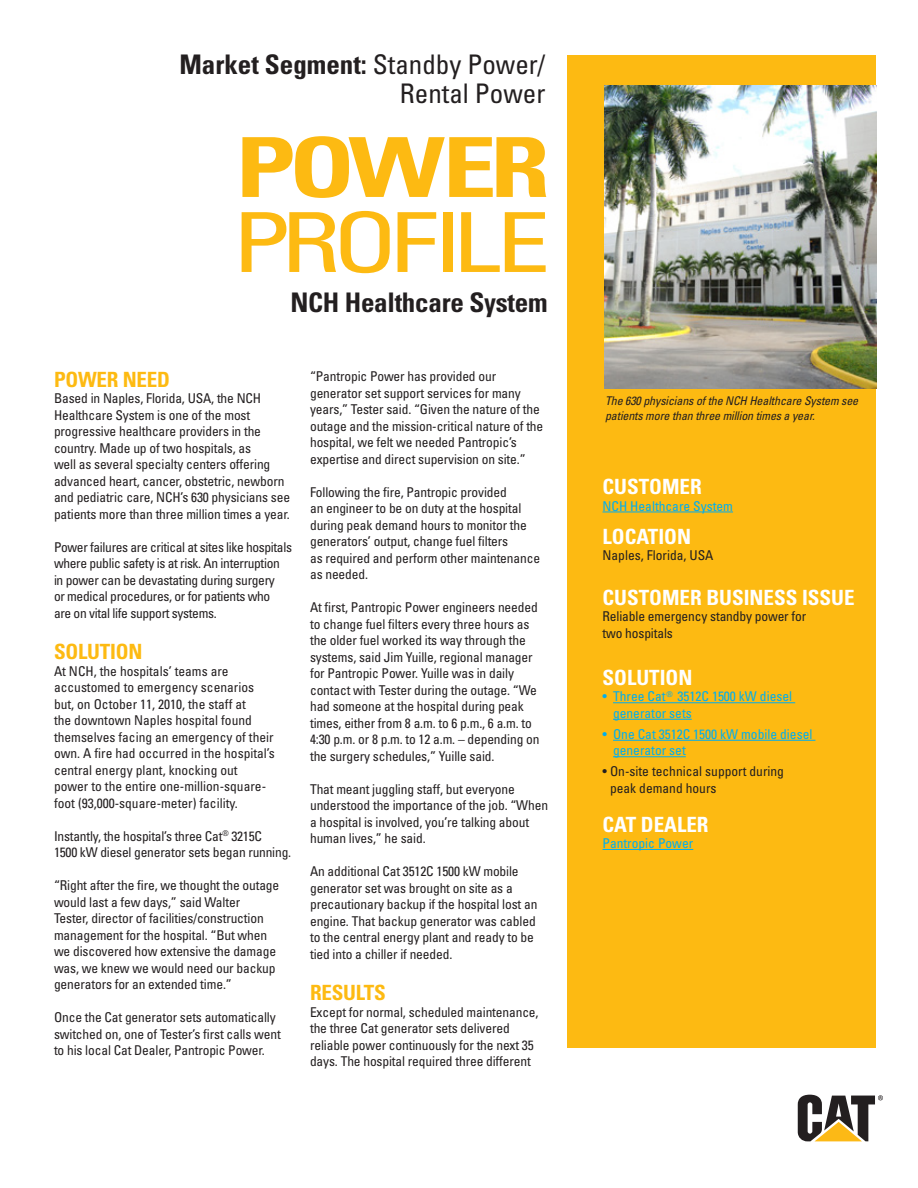
<style>
.page{position:relative;width:918px;height:1188px;background:#fff}
.page>*{position:absolute;margin:0;border:0;box-sizing:border-box;transform-origin:0 0}
.t1{font:condensed 82.8px "Univers LT Std";letter-spacing:-.08em;color:#fdba12;scale:1.3 1}
.t2{font:700 condensed 82.8px "Univers LT Std";letter-spacing:-.06em;color:#fdba12;scale:1.3 1}
.t3{font:condensed 27px/29.4px "Univers LT Std";color:#231f20;text-align:right}
.t4{font:700 condensed 27px "Univers LT Std";letter-spacing:-.01em;color:#231f20}
.t5{font:700 condensed 21px "Univers LT Std";color:#fff}
.t6{font:700 condensed 21px "Univers LT Std";letter-spacing:-.01em;color:#fdba12}
.t7{font:condensed 13.5px/16.5px "Univers LT Std";letter-spacing:-.01em;color:#231f20}
.t8{font:condensed 13.5px/16.5px "Univers LT Std";color:#00aeef}
.t9{font:italic condensed 12px/15px "Univers LT Std";letter-spacing:-.01em;color:#231f20}
.t10{font:condensed 7.8px "Univers LT Std";color:#00aeef}
.s1{font-weight:700}
</style>
<div class="page">
<div style="left:567px;top:55px;width:309px;height:993px;background:#fdba12"></div>
<hr style="left:603px;top:512px;width:130px;height:1px;background:#00aeef">
<hr style="left:613px;top:702px;width:182px;height:1px;background:#00aeef">
<hr style="left:613px;top:719px;width:79px;height:1px;background:#00aeef">
<hr style="left:613px;top:740px;width:202px;height:1px;background:#00aeef">
<hr style="left:613px;top:756px;width:73px;height:1px;background:#00aeef">
<hr style="left:603px;top:849px;width:90px;height:1px;background:#00aeef">
<img style="left:605px;top:85px;width:271px;height:304px">
<svg style="left:798px;top:1095px;width:85px;height:46px"></svg>
<h2 class="t3" style="left:179px;top:49px;width:367px"><span class="s1">MARKET SEGMENT:</span> Standby Power/<br>Rental Power</h2>
<h1 class="t2" style="left:236px;top:117px;width:243px">POWER</h1>
<h1 class="t1" style="left:232px;top:190px;width:246px">PROFILE</h1>
<h2 class="t4" style="left:290px;top:286px;width:259px">NCH HEALTHCARE SYSTEM</h2>
<h3 class="t6" style="left:54px;top:366px;width:117px">POWER NEED</h3>
<p class="t7" style="left:54px;top:390px;width:238px">Based in Naples, Florida, USA, the NCH Healthcare System is one of the most progressive healthcare providers in the country. Made up of two hospitals, as<br>well as several specialty centers offering advanced heart, cancer, obstetric, newborn and pediatric care, NCH’s 630 physicians see patients more than three million times a year.</p>
<p class="t7" style="left:54px;top:538px;width:240px">Power failures are critical at sites like hospitals where public safety is at risk. An interruption in power can be devastating during surgery<br>or medical procedures, or for patients who<br>are on vital life support systems.</p>
<h3 class="t6" style="left:54px;top:639px;width:90px">SOLUTION</h3>
<p class="t7" style="left:54px;top:663px;width:222px">At NCH, the hospitals’ teams are accustomed to emergency scenarios but, on October 11, 2010, the staff at<br>the downtown Naples hospital found themselves facing an emergency of their own. A fire had occurred in the hospital’s central energy plant, knocking out power to the entire one-million-square&shy;foot (93,000-square-meter) facility.</p>
<p class="t7" style="left:54px;top:828px;width:239px">Instantly, the hospital’s three Cat<sup>®</sup> 3215C<br>1500 kW diesel generator sets began running.</p>
<p class="t7" style="left:54px;top:877px;width:227px">“Right after the fire, we thought the outage would last a few days,” said Walter<br>Tester, director of facilities/construction management for the hospital. “But when we discovered how extensive the damage was, we knew we would need our backup generators for an extended time.”</p>
<p class="t7" style="left:54px;top:1009px;width:228px">Once the Cat generator sets automatically switched on, one of Tester’s first calls went to his local Cat Dealer, Pantropic Power.</p>
<p class="t7" style="left:310px;top:368px;width:235px">“Pantropic Power has provided our generator set support services for many years,” Tester said. “Given the nature of the outage and the mission-critical nature of the hospital, we felt we needed Pantropic’s expertise and direct supervision on site.”</p>
<p class="t7" style="left:310px;top:483px;width:232px">Following the fire, Pantropic provided<br>an engineer to be on duty at the hospital during peak demand hours to monitor the generators’ output, change fuel filters<br>as required and perform other maintenance as needed.</p>
<p class="t7" style="left:310px;top:599px;width:231px">At first, Pantropic Power engineers needed to change fuel filters every three hours as the older fuel worked its way through the systems, said Jim Yuille, regional manager for Pantropic Power. Yuille was in daily contact with Tester during the outage. “We had someone at the hospital during peak times, either from 8 a.m. to 6 p.m., 6 a.m. to 4:30 p.m. or 8 p.m. to 12 a.m. – depending on the surgery schedules,” Yuille said.</p>
<p class="t7" style="left:310px;top:780px;width:240px">That meant juggling staff, but everyone understood the importance of the job. “When a hospital is involved, you’re talking about human lives,” he said.</p>
<p class="t7" style="left:310px;top:863px;width:229px">An additional Cat 3512C 1500 kW mobile generator set was brought on site as a precautionary backup if the hospital lost an engine. That backup generator was cabled to the central energy plant and ready to be tied into a chiller if needed.</p>
<h3 class="t6" style="left:310px;top:980px;width:77px">RESULTS</h3>
<p class="t7" style="left:310px;top:1004px;width:230px">Except for normal, scheduled maintenance, the three Cat generator sets delivered reliable power continuously for the next 35 days. The hospital required three different</p>
<p class="t9" style="left:605px;top:393px;width:255px">The 630 physicians of the NCH Healthcare System see patients more than three million times a year.</p>
<h3 class="t5" style="left:603px;top:474px;width:25px">CUSTOMER</h3>
<p class="t8" style="left:603px;top:497px;width:132px">NCH Healthcare System</p>
<h3 class="t5" style="left:603px;top:523px;width:57px">LOCATION</h3>
<p class="t7" style="left:603px;top:547px;width:112px">Naples, Florida, USA</p>
<h3 class="t5" style="left:603px;top:584px;width:14px">CUSTOMER</h3>
<h3 class="t5" style="left:706px;top:584px;width:25px">BUSINESS</h3>
<h3 class="t5" style="left:802px;top:584px;width:12px">ISSUE</h3>
<p class="t7" style="left:603px;top:608px;width:205px">Reliable emergency standby power for two hospitals</p>
<h3 class="t5" style="left:603px;top:665px;width:24px">SOLUTION</h3>
<p class="t8" style="left:613px;top:688px;width:181px;text-indent:-10px">• Three Cat 3512C 1500 kW diesel generator sets</p>
<p class="t8" style="left:613px;top:726px;width:201px;text-indent:-10px">• One Cat 3512C 1500 kW mobile diesel generator set</p>
<p class="t7" style="left:610px;top:763px;width:175px;text-indent:-7px">• On-site technical support during peak demand hours</p>
<h3 class="t5" style="left:603px;top:811px;width:86px">CAT DEALER</h3>
<p class="t8" style="left:603px;top:835px;width:92px">Pantropic Power</p>
<p class="t10" style="left:666px;top:689px;width:8px">®</p>
</div>
